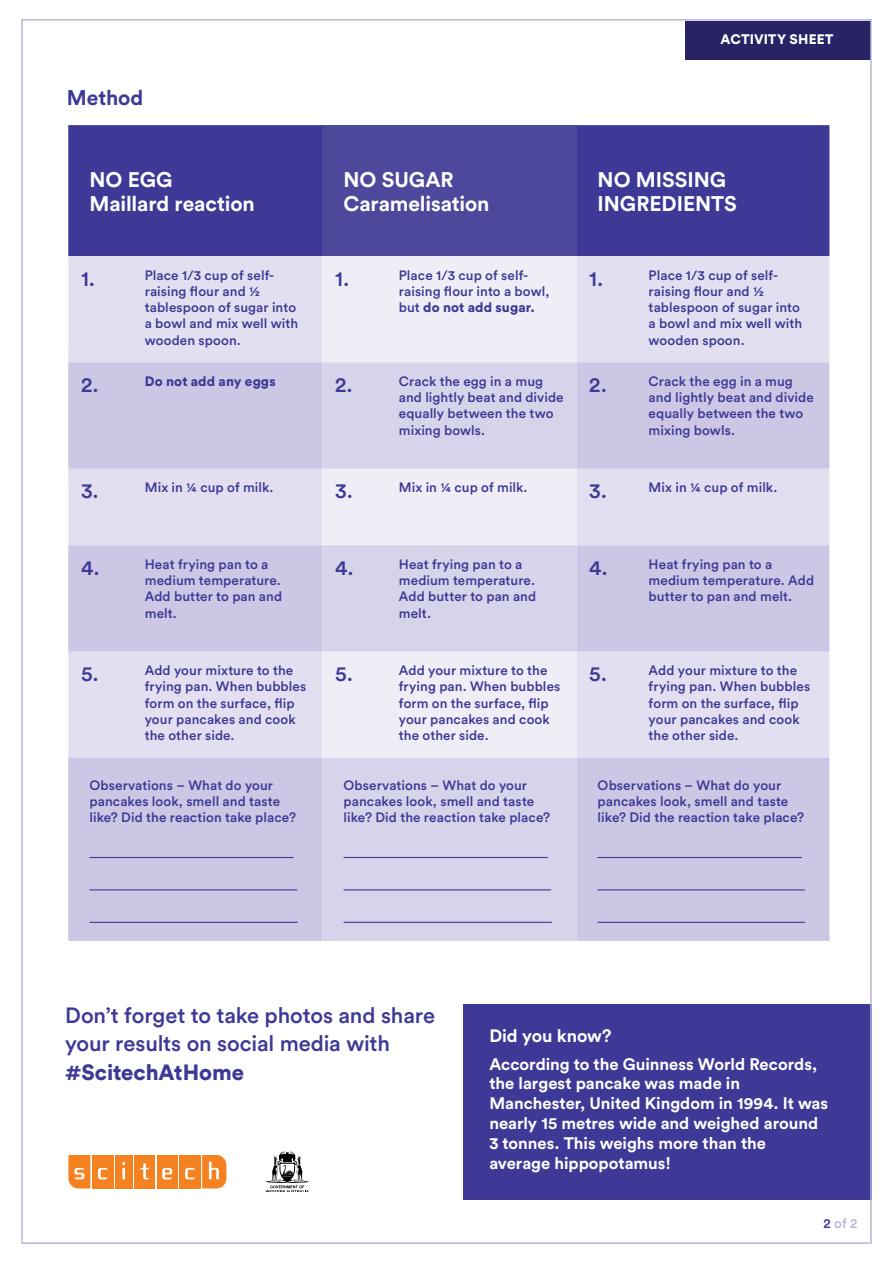
<style>
.page{position:relative;width:893px;height:1263px;background:#fff}
.page>*{position:absolute;margin:0;border:0;box-sizing:border-box;transform-origin:0 0}
.t1{font:500 21.9px/28.5px "Circular Std";letter-spacing:-.005em;color:#3e3996}
.t2{font:900 21.9px "Circular Std";letter-spacing:-.005em;color:#3e3996}
.t3{font:700 21px/24px "Circular Std";letter-spacing:-.005em;color:#fff}
.t4{font:700 21px "Circular Std";color:#3e3996}
.t5{font:700 17.85px "Circular Std";letter-spacing:-.005em;color:#fff}
.t6{font:700 16.65px/20px "Circular Std";color:#fff}
.t7{font:900 13.65px "Circular Std";letter-spacing:.005em;color:#fff}
.t8{font:500 13.5px/16.2px "Circular Std";letter-spacing:.005em;color:#3e3996}
.t9{font:900 13.5px "Circular Std";letter-spacing:.01em;color:#3e3996}
.t10{font:500 13.5px "Circular Std";color:#bbb5da}
.s1{font-size:21px}
.s2{font-weight:900}
.s3{font-weight:500;font-size:21px}
.s4{color:#3e3996}
</style>
<div class="page">
<div style="left:92px;top:1155px;width:21px;height:33px;background:#f58220"></div>
<div style="left:115px;top:1155px;width:18px;height:33px;background:#f58220"></div>
<div style="left:135px;top:1155px;width:20px;height:33px;background:#f58220"></div>
<div style="left:157px;top:1155px;width:21px;height:33px;background:#f58220"></div>
<div style="left:179px;top:1155px;width:22px;height:33px;background:#f58220"></div>
<svg style="left:68px;top:1155px;width:22px;height:33px"></svg>
<svg style="left:98px;top:1168px;width:10px;height:11px"></svg>
<svg style="left:122px;top:1162px;width:3px;height:17px"></svg>
<svg style="left:140px;top:1163px;width:9px;height:16px"></svg>
<svg style="left:202px;top:1155px;width:24px;height:33px"></svg>
<svg style="left:185px;top:1168px;width:10px;height:11px"></svg>
<svg style="left:162px;top:1168px;width:10px;height:11px"></svg>
<svg style="left:266px;top:1151px;width:43px;height:41px"></svg>
<div style="left:463px;top:1004px;width:409px;height:195px;background:#3e3996"></div>
<div style="left:68px;top:125px;width:761px;height:131px;background:#3e3996"></div>
<div style="left:322px;top:125px;width:254px;height:131px;background:#4e489d"></div>
<div style="left:68px;top:256px;width:761px;height:106px;background:#e2e0f0"></div>
<div style="left:322px;top:256px;width:254px;height:106px;background:#efeef7"></div>
<svg style="left:68px;top:362px;width:761px;height:579px;background:#d2cee7"></svg>
<svg style="left:322px;top:362px;width:254px;height:579px;background:#dddcee"></svg>
<hr style="left:90px;top:857px;width:204px;height:1px;background:#3e3996">
<hr style="left:90px;top:889px;width:207px;height:1px;background:#3e3996">
<hr style="left:90px;top:922px;width:208px;height:1px;background:#3e3996">
<hr style="left:344px;top:857px;width:204px;height:1px;background:#3e3996">
<hr style="left:344px;top:889px;width:207px;height:1px;background:#3e3996">
<hr style="left:344px;top:922px;width:208px;height:1px;background:#3e3996">
<hr style="left:598px;top:857px;width:204px;height:1px;background:#3e3996">
<hr style="left:598px;top:889px;width:207px;height:1px;background:#3e3996">
<hr style="left:598px;top:922px;width:207px;height:1px;background:#3e3996">
<div style="left:685px;top:21px;width:185px;height:38px;background:#272364"></div>
<h2 class="t4" style="left:67px;top:84px;width:78px">Method</h2>
<p class="t7" style="left:721px;top:30px;width:115px">ACTIVITY SHEET</p>
<h2 class="t3" style="left:90px;top:167px;width:167px">NO EGG<br>Maillard reaction</h2>
<h2 class="t3" style="left:344px;top:167px;width:148px">NO SUGAR<br>Caramelisation</h2>
<h2 class="t3" style="left:598px;top:167px;width:141px">NO MISSING<br>INGREDIENTS</h2>
<p class="t8" style="left:145px;top:267px;width:155px;text-indent:-64px"><span class="s1">1.</span> Place 1/3 cup of self&shy;raising flour and ½ tablespoon of sugar into a bowl and mix well with wooden spoon.</p>
<p class="t8" style="left:399px;top:267px;width:152px;text-indent:-64px"><span class="s1">1.</span> Place 1/3 cup of self&shy;raising flour into a bowl, but <span class="s2">do not add sugar.</span></p>
<p class="t8" style="left:649px;top:267px;width:155px;text-indent:-60px"><span class="s1">1.</span> Place 1/3 cup of self&shy;raising flour and ½ tablespoon of sugar into a bowl and mix well with wooden spoon.</p>
<p class="t9" style="left:81px;top:372px;width:196px"><span class="s3">2.</span> Do not add any eggs</p>
<p class="t8" style="left:399px;top:373px;width:166px;text-indent:-64px"><span class="s1">2.</span> Crack the egg in a mug and lightly beat and divide equally between the two mixing bowls.</p>
<p class="t8" style="left:649px;top:373px;width:167px;text-indent:-60px"><span class="s1">2.</span> Crack the egg in a mug and lightly beat and divide equally between the two mixing bowls.</p>
<p class="t8" style="left:81px;top:479px;width:194px"><span class="s1">3.</span> Mix in ¼ cup of milk.</p>
<p class="t8" style="left:335px;top:479px;width:194px"><span class="s1">3.</span> Mix in ¼ cup of milk.</p>
<p class="t8" style="left:589px;top:479px;width:190px"><span class="s1">3.</span> Mix in ¼ cup of milk.</p>
<p class="t8" style="left:145px;top:556px;width:139px;text-indent:-64px"><span class="s1">4.</span> Heat frying pan to a medium temperature.<br>Add butter to pan and melt.</p>
<p class="t8" style="left:399px;top:556px;width:139px;text-indent:-64px"><span class="s1">4.</span> Heat frying pan to a medium temperature.<br>Add butter to pan and melt.</p>
<p class="t8" style="left:649px;top:556px;width:167px;text-indent:-60px"><span class="s1">4.</span> Heat frying pan to a medium temperature. Add butter to pan and melt.</p>
<p class="t8" style="left:145px;top:662px;width:163px;text-indent:-64px"><span class="s1">5.</span> Add your mixture to the frying pan. When bubbles form on the surface, flip your pancakes and cook the other side.</p>
<p class="t8" style="left:399px;top:662px;width:163px;text-indent:-64px"><span class="s1">5.</span> Add your mixture to the frying pan. When bubbles form on the surface, flip your pancakes and cook the other side.</p>
<p class="t8" style="left:649px;top:662px;width:163px;text-indent:-60px"><span class="s1">5.</span> Add your mixture to the frying pan. When bubbles form on the surface, flip your pancakes and cook the other side.</p>
<p class="t8" style="left:90px;top:777px;width:208px">Observations – What do your pancakes look, smell and taste like? Did the reaction take place?</p>
<p class="t8" style="left:344px;top:777px;width:208px">Observations – What do your pancakes look, smell and taste like? Did the reaction take place?</p>
<p class="t8" style="left:598px;top:777px;width:208px">Observations – What do your pancakes look, smell and taste like? Did the reaction take place?</p>
<h1 class="t1" style="left:65px;top:1000px;width:371px">Don’t forget to take photos and share your results on social media with</h1>
<h1 class="t2" style="left:65px;top:1057px;width:180px">#ScitechAtHome</h1>
<h3 class="t5" style="left:489px;top:1024px;width:124px">Did you know?</h3>
<p class="t6" style="left:489px;top:1053px;width:340px">According to the Guinness World Records, the largest pancake was made in Manchester, United Kingdom in 1994. It was nearly 15 metres wide and weighed around 3 tonnes. This weighs more than the average hippopotamus!</p>
<p class="t10" style="left:824px;top:1215px;width:35px"><span class="s4">2</span> of 2</p>
</div>
